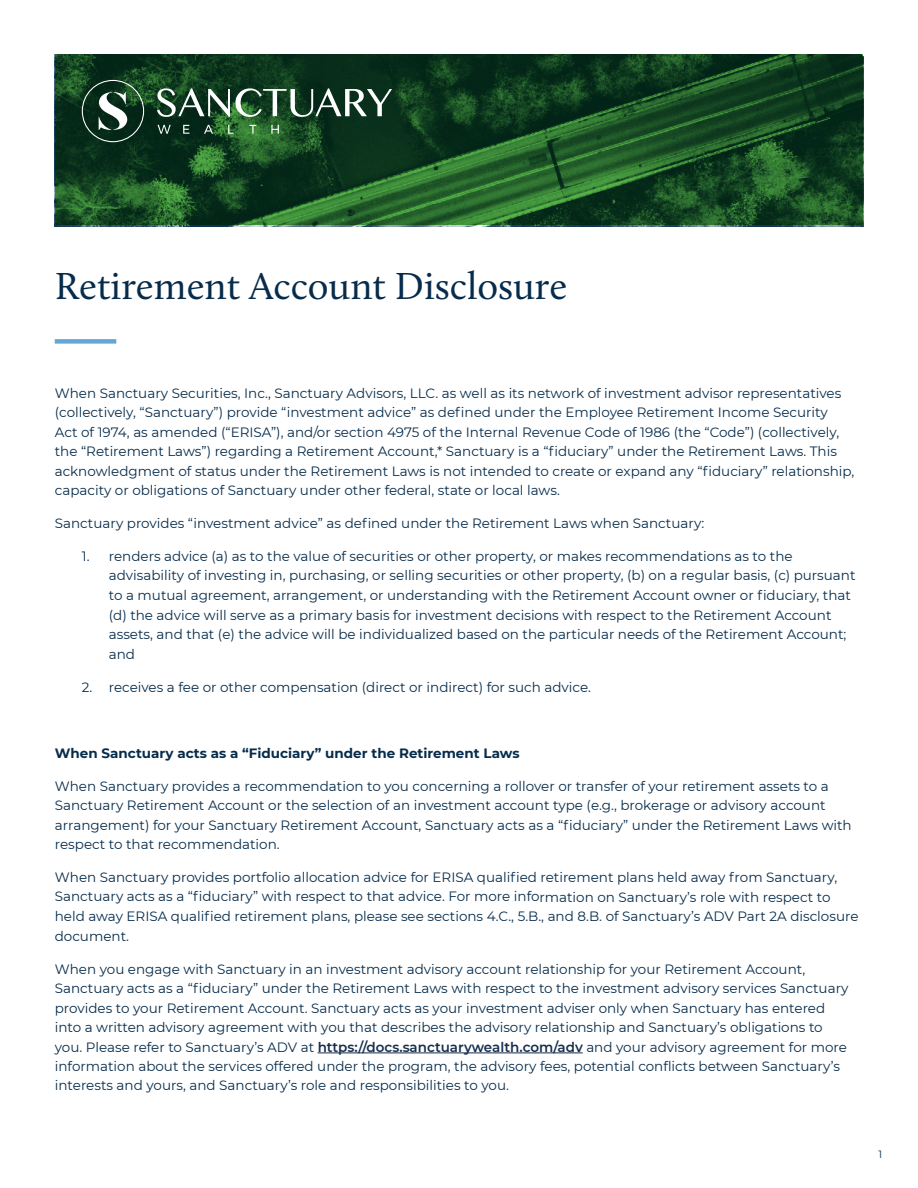
<style>
.page{position:relative;width:918px;height:1188px;background:#fff}
.page>*{position:absolute;margin:0;border:0;box-sizing:border-box;transform-origin:0 0}
.t1{font:39px "Calluna";color:#072c4b}
.t2{font:13.5px/19.5px "Montserrat";color:#072c4b}
.t3{font:700 13.5px "Montserrat";color:#072c4b}
.t4{font:10.5px "Montserrat";color:#072c4b}
.s1{font-weight:600;color:#162e4c}
</style>
<div class="page">
<div style="left:55px;top:339px;width:61px;height:5px;background:#64a7d7"></div>
<hr style="left:318px;top:1053px;width:265px;height:1px;background:#162e4c">
<svg style="left:55px;top:54px;width:807px;height:171px;background:#164822"></svg>
<svg style="left:157px;top:88px;width:235px;height:29px"></svg>
<svg style="left:158px;top:125px;width:13px;height:9px"></svg>
<svg style="left:183px;top:125px;width:6px;height:9px"></svg>
<svg style="left:204px;top:125px;width:9px;height:9px"></svg>
<svg style="left:228px;top:125px;width:5px;height:9px"></svg>
<svg style="left:249px;top:125px;width:7px;height:9px"></svg>
<svg style="left:271px;top:125px;width:8px;height:9px"></svg>
<svg style="left:82px;top:80px;width:62px;height:62px;background:#345443"></svg>
<h1 class="t1" style="left:55px;top:263px;width:514px">Retirement Account Disclosure</h1>
<p class="t2" style="left:55px;top:383px;width:801px">When Sanctuary Securities, Inc., Sanctuary Advisors, LLC. as well as its network of investment advisor representatives (collectively, “Sanctuary”) provide “investment advice” as defined under the Employee Retirement Income Security<br>Act of 1974, as amended (“ERISA”), and/or section 4975 of the Internal Revenue Code of 1986 (the “Code”) (collectively, the “Retirement Laws”) regarding a Retirement Account,* Sanctuary is a “fiduciary” under the Retirement Laws. This acknowledgment of status under the Retirement Laws is not intended to create or expand any “fiduciary” relationship, capacity or obligations of Sanctuary under other federal, state or local laws.</p>
<p class="t2" style="left:55px;top:513px;width:651px">Sanctuary provides “investment advice” as defined under the Retirement Laws when Sanctuary:</p>
<p class="t2" style="left:109px;top:546px;width:748px;text-indent:-27px">1. renders advice (a) as to the value of securities or other property, or makes recommendations as to the advisability of investing in, purchasing, or selling securities or other property, (b) on a regular basis, (c) pursuant to a mutual agreement, arrangement, or understanding with the Retirement Account owner or fiduciary, that (d) the advice will serve as a primary basis for investment decisions with respect to the Retirement Account assets, and that (e) the advice will be individualized based on the particular needs of the Retirement Account; and</p>
<p class="t2" style="left:82px;top:677px;width:511px">2. receives a fee or other compensation (direct or indirect) for such advice.</p>
<p class="t3" style="left:55px;top:743px;width:466px">When Sanctuary acts as a “Fiduciary” under the Retirement Laws</p>
<p class="t2" style="left:55px;top:775px;width:798px">When Sanctuary provides a recommendation to you concerning a rollover or transfer of your retirement assets to a Sanctuary Retirement Account or the selection of an investment account type (e.g., brokerage or advisory account arrangement) for your Sanctuary Retirement Account, Sanctuary acts as a “fiduciary” under the Retirement Laws with respect to that recommendation.</p>
<p class="t2" style="left:55px;top:867px;width:805px">When Sanctuary provides portfolio allocation advice for ERISA qualified retirement plans held away from Sanctuary, Sanctuary acts as a “fiduciary” with respect to that advice. For more information on Sanctuary’s role with respect to held away ERISA qualified retirement plans, please see sections 4.C., 5.B., and 8.B. of Sanctuary’s ADV Part 2A disclosure document.</p>
<p class="t2" style="left:55px;top:959px;width:795px">When you engage with Sanctuary in an investment advisory account relationship for your Retirement Account, Sanctuary acts as a “fiduciary” under the Retirement Laws with respect to the investment advisory services Sanctuary provides to your Retirement Account. Sanctuary acts as your investment adviser only when Sanctuary has entered into a written advisory agreement with you that describes the advisory relationship and Sanctuary’s obligations to you. Please refer to Sanctuary’s ADV at <span class="s1">https://docs.sanctuarywealth.com/adv</span> and your advisory agreement for more information about the services offered under the program, the advisory fees, potential conflicts between Sanctuary’s interests and yours, and Sanctuary’s role and responsibilities to you.</p>
<p class="t4" style="left:879px;top:1147px;width:5px">1</p>
</div>
